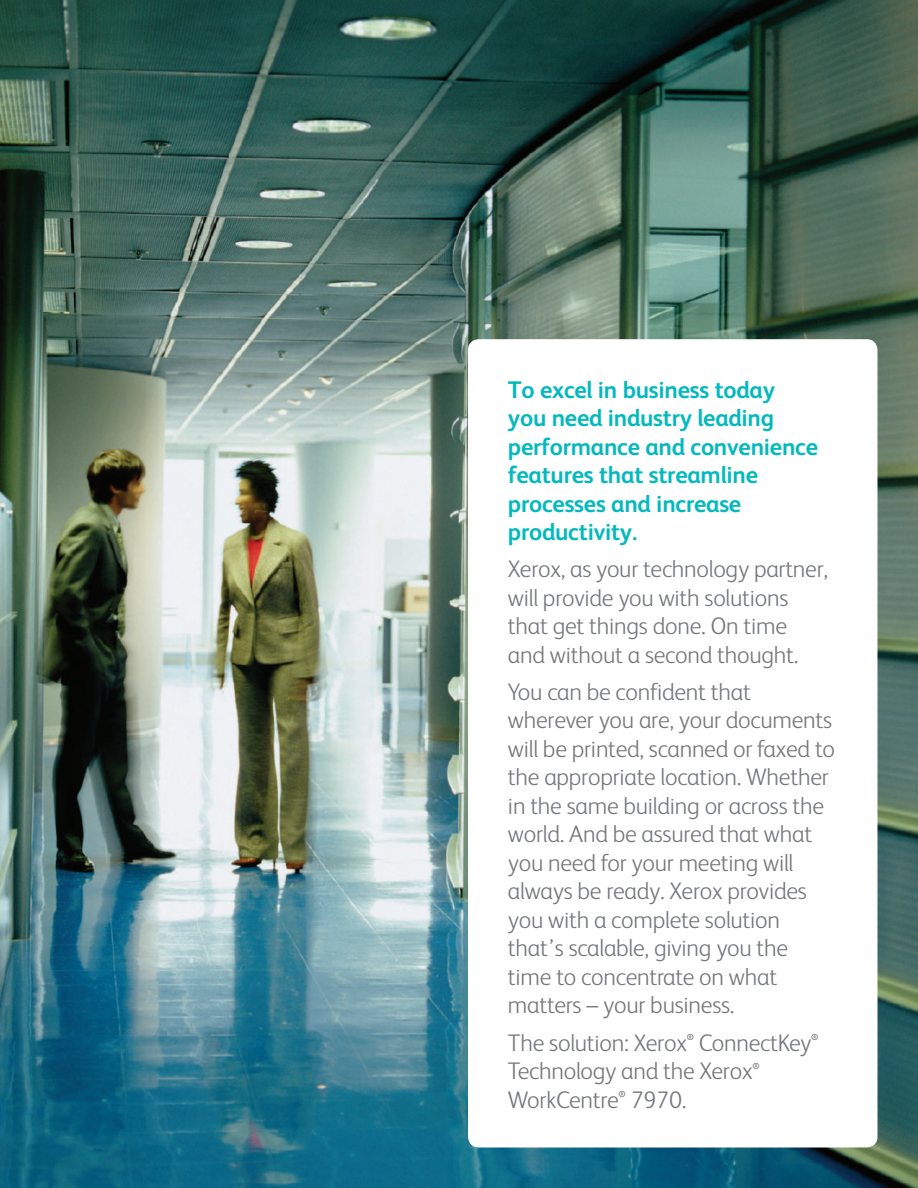
<style>
.page{position:relative;width:918px;height:1188px;background:#fff}
.page>*{position:absolute;margin:0;border:0;box-sizing:border-box;transform-origin:0 0}
.t1{font:300 24px/28.5px "Xerox Sans";letter-spacing:-.01em;color:#76787b}
.t2{font:700 24px/28.5px "Xerox Sans";letter-spacing:-.01em;color:#03b9bd}
.t3{font:700 8.7px "Xerox Sans";color:#76787b}
</style>
<div class="page">
<img style="left:0;top:0;width:918px;height:1188px">
<div style="left:468px;top:339px;width:410px;height:809px;background:#fff;border-radius:11px"></div>
<p class="t2" style="left:508px;top:374px;width:312px">To excel in business today you need industry leading performance and convenience features that streamline processes and increase productivity.</p>
<p class="t1" style="left:508px;top:554px;width:322px">Xerox, as your technology partner, will provide you with solutions that get things done. On time and without a second thought.</p>
<p class="t1" style="left:508px;top:676px;width:329px">You can be confident that wherever you are, your documents will be printed, scanned or faxed to the appropriate location. Whether in the same building or across the world. And be assured that what you need for your meeting will always be ready. Xerox provides you with a complete solution that’s scalable, giving you the time to concentrate on what matters – your business.</p>
<p class="t1" style="left:508px;top:1027px;width:180px">The solution: Xerox</p>
<p class="t3" style="left:687px;top:1031px;width:9px">®</p>
<p class="t1" style="left:699px;top:1027px;width:114px">ConnectKey</p>
<p class="t3" style="left:811px;top:1031px;width:9px">®</p>
<p class="t1" style="left:508px;top:1055px;width:246px">Technology and the Xerox</p>
<p class="t3" style="left:752px;top:1060px;width:9px">®</p>
<p class="t1" style="left:508px;top:1084px;width:112px">WorkCentre</p>
<p class="t3" style="left:619px;top:1088px;width:9px">®</p>
<p class="t1" style="left:631px;top:1084px;width:57px">7970.</p>
</div>
